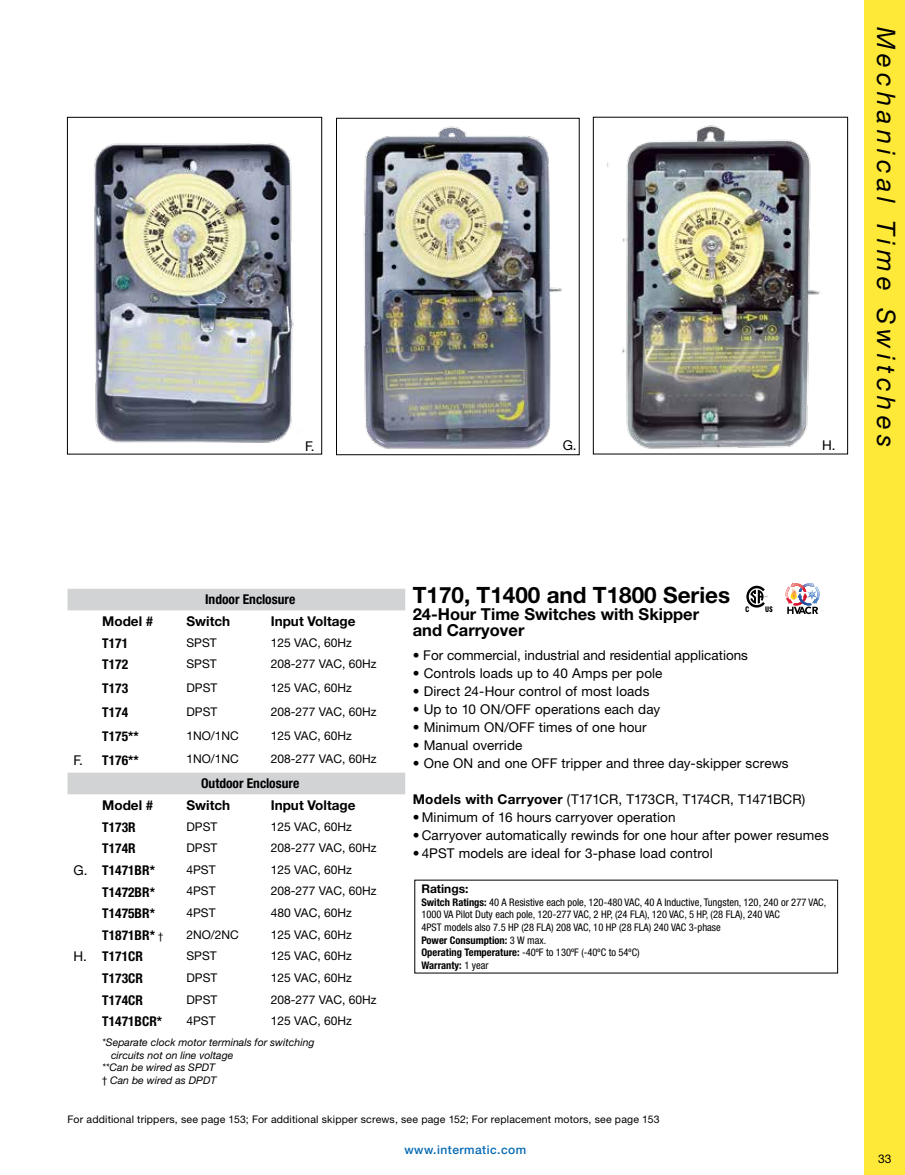
<style>
.page{position:relative;width:905px;height:1175px;background:#fff}
.page>*{position:absolute;margin:0;border:0;box-sizing:border-box;transform-origin:0 0}
.t1{font:italic 25.5px "Helvetica Neue LT Std";letter-spacing:.195em;color:#000}
.t2{font:700 22.5px "Helvetica Neue LT Std";color:#000}
.t3{font:700 16.5px/16.5px "Helvetica Neue LT Std";color:#000}
.t4{font:13.5px "Helvetica Neue LT Std";letter-spacing:.01em;color:#000}
.t5{font:700 condensed 13.5px "Helvetica Neue LT Std";color:#000}
.t6{font:13.5px "Helvetica Neue LT Std";letter-spacing:-.01em;color:#000}
.t7{font:700 13.5px "Helvetica Neue LT Std";color:#000}
.t8{font:12px "Helvetica Neue LT Std";color:#000}
.t9{font:500 12px "Helvetica Neue LT Std";letter-spacing:.04em;color:#0569b3}
.t10{font:700 12px "Helvetica Neue LT Std";color:#000}
.t11{font:condensed 10.5px/12.6px "Helvetica Neue LT Std";color:#000}
.t12{font:10.5px "Helvetica Neue LT Std";letter-spacing:.02em;color:#000}
.t13{font:italic 10.5px "Helvetica Neue LT Std";color:#000}
.s1{font-weight:400;font-stretch:normal}
.s2{font-weight:400;font-size:10.5px}
.s3{font-style:normal;font-stretch:condensed}
.s4{font-weight:700}
</style>
<div class="page">
<div style="left:864px;top:0;width:40px;height:1174px;background:#ffe938"></div>
<svg style="left:68px;top:589px;width:337px;height:205px"></svg>
<img style="left:94px;top:143px;width:200px;height:300px">
<div style="left:67px;top:117px;width:255px;height:337px;border:1px solid #000"></div>
<img style="left:607px;top:125px;width:214px;height:324px">
<img style="left:363px;top:126px;width:199px;height:323px">
<div style="left:336px;top:118px;width:243px;height:337px;border:1px solid #000"></div>
<svg style="left:745px;top:586px;width:27px;height:26px"></svg>
<svg style="left:785px;top:582px;width:35px;height:32px"></svg>
<p class="t4" style="left:305px;top:437px;width:11px">F.</p>
<p class="t4" style="left:562px;top:437px;width:15px">G.</p>
<p class="t4" style="left:822px;top:437px;width:15px">H.</p>
<h1 class="t1" style="left:901px;top:27px;width:421px;rotate:90deg">Mechanical Time Switches</h1>
<p class="t5" style="left:205px;top:591px;width:92px">Indoor Enclosure</p>
<p class="t7" style="left:102px;top:613px;width:53px">Model #</p>
<p class="t7" style="left:186px;top:613px;width:45px">Switch</p>
<p class="t7" style="left:271px;top:613px;width:86px">Input Voltage</p>
<p class="t5" style="left:102px;top:634px;width:27px">T171</p>
<p class="t8" style="left:186px;top:635px;width:32px">SPST</p>
<p class="t8" style="left:271px;top:635px;width:83px">125 VAC, 60Hz</p>
<p class="t5" style="left:102px;top:656px;width:27px">T172</p>
<p class="t8" style="left:186px;top:657px;width:32px">SPST</p>
<p class="t8" style="left:271px;top:657px;width:107px">208-277 VAC, 60Hz</p>
<p class="t5" style="left:102px;top:680px;width:27px">T173</p>
<p class="t8" style="left:186px;top:680px;width:32px">DPST</p>
<p class="t8" style="left:271px;top:680px;width:83px">125 VAC, 60Hz</p>
<p class="t5" style="left:102px;top:704px;width:27px">T174</p>
<p class="t8" style="left:186px;top:704px;width:32px">DPST</p>
<p class="t8" style="left:271px;top:704px;width:107px">208-277 VAC, 60Hz</p>
<p class="t5" style="left:102px;top:727px;width:38px">T175**</p>
<p class="t8" style="left:186px;top:728px;width:54px">1NO/1NC</p>
<p class="t8" style="left:271px;top:728px;width:83px">125 VAC, 60Hz</p>
<p class="t5" style="left:74px;top:751px;width:67px"><span class="s1">F.</span> T176**</p>
<p class="t8" style="left:186px;top:752px;width:54px">1NO/1NC</p>
<p class="t8" style="left:271px;top:752px;width:107px">208-277 VAC, 60Hz</p>
<p class="t5" style="left:201px;top:775px;width:100px">Outdoor Enclosure</p>
<p class="t7" style="left:102px;top:796px;width:53px">Model #</p>
<p class="t7" style="left:186px;top:796px;width:45px">Switch</p>
<p class="t7" style="left:271px;top:796px;width:86px">Input Voltage</p>
<p class="t5" style="left:102px;top:818px;width:35px">T173R</p>
<p class="t8" style="left:186px;top:819px;width:32px">DPST</p>
<p class="t8" style="left:271px;top:819px;width:83px">125 VAC, 60Hz</p>
<p class="t5" style="left:102px;top:840px;width:35px">T174R</p>
<p class="t8" style="left:186px;top:840px;width:32px">DPST</p>
<p class="t8" style="left:271px;top:840px;width:107px">208-277 VAC, 60Hz</p>
<p class="t5" style="left:74px;top:862px;width:83px"><span class="s1">G.</span> T1471BR*</p>
<p class="t8" style="left:186px;top:862px;width:31px">4PST</p>
<p class="t8" style="left:271px;top:862px;width:83px">125 VAC, 60Hz</p>
<p class="t5" style="left:102px;top:883px;width:54px">T1472BR*</p>
<p class="t8" style="left:186px;top:884px;width:31px">4PST</p>
<p class="t8" style="left:271px;top:884px;width:107px">208-277 VAC, 60Hz</p>
<p class="t5" style="left:102px;top:905px;width:54px">T1475BR*</p>
<p class="t8" style="left:186px;top:905px;width:31px">4PST</p>
<p class="t8" style="left:271px;top:905px;width:83px">480 VAC, 60Hz</p>
<p class="t5" style="left:102px;top:926px;width:62px">T1871BR* <span class="s2">†</span></p>
<p class="t8" style="left:186px;top:927px;width:54px">2NO/2NC</p>
<p class="t8" style="left:271px;top:927px;width:83px">125 VAC, 60Hz</p>
<p class="t5" style="left:74px;top:948px;width:71px"><span class="s1">H.</span> T171CR</p>
<p class="t8" style="left:186px;top:949px;width:32px">SPST</p>
<p class="t8" style="left:271px;top:949px;width:83px">125 VAC, 60Hz</p>
<p class="t5" style="left:102px;top:970px;width:42px">T173CR</p>
<p class="t8" style="left:186px;top:970px;width:32px">DPST</p>
<p class="t8" style="left:271px;top:970px;width:83px">125 VAC, 60Hz</p>
<p class="t5" style="left:102px;top:991px;width:42px">T174CR</p>
<p class="t8" style="left:186px;top:992px;width:32px">DPST</p>
<p class="t8" style="left:271px;top:992px;width:107px">208-277 VAC, 60Hz</p>
<p class="t5" style="left:102px;top:1013px;width:61px">T1471BCR*</p>
<p class="t8" style="left:186px;top:1014px;width:31px">4PST</p>
<p class="t8" style="left:271px;top:1014px;width:83px">125 VAC, 60Hz</p>
<p class="t13" style="left:102px;top:1035px;width:214px">*Separate clock motor terminals for switching</p>
<p class="t13" style="left:111px;top:1048px;width:124px">circuits not on line voltage</p>
<p class="t13" style="left:102px;top:1061px;width:115px">**Can be wired as SPDT</p>
<p class="t13" style="left:102px;top:1073px;width:116px"><span class="s3">†</span> Can be wired as DPDT</p>
<h2 class="t2" style="left:413px;top:581px;width:319px">T170, T1400 and T1800 Series</h2>
<p class="t3" style="left:413px;top:605px;width:288px">24-Hour Time Switches with Skipper and Carryover</p>
<p class="t4" style="left:413px;top:647px;width:337px">• For commercial, industrial and residential applications</p>
<p class="t4" style="left:413px;top:665px;width:251px">• Controls loads up to 40 Amps per pole</p>
<p class="t4" style="left:413px;top:683px;width:238px">• Direct 24-Hour control of most loads</p>
<p class="t4" style="left:413px;top:701px;width:249px">• Up to 10 ON/OFF operations each day</p>
<p class="t4" style="left:413px;top:719px;width:235px">• Minimum ON/OFF times of one hour</p>
<p class="t4" style="left:413px;top:737px;width:111px">• Manual override</p>
<p class="t4" style="left:413px;top:755px;width:377px">• One ON and one OFF tripper and three day-skipper screws</p>
<p class="t6" style="left:413px;top:791px;width:394px"><span class="s4">Models with Carryover</span> (T171CR, T173CR, T174CR, T1471BCR)</p>
<p class="t4" style="left:413px;top:809px;width:264px">• Minimum of 16 hours carryover operation</p>
<p class="t4" style="left:413px;top:827px;width:417px">• Carryover automatically rewinds for one hour after power resumes</p>
<p class="t4" style="left:413px;top:845px;width:301px">• 4PST models are ideal for 3-phase load control</p>
<p class="t10" style="left:421px;top:881px;width:49px">Ratings:</p>
<p class="t11" style="left:421px;top:895px;width:406px"><span class="s4">Switch Ratings:</span> 40 A Resistive each pole, 120-480 VAC, 40 A Inductive, Tungsten, 120, 240 or 277 VAC, 1000 VA Pilot Duty each pole, 120-277 VAC, 2 HP, (24 FLA), 120 VAC, 5 HP, (28 FLA), 240 VAC<br>4PST models also 7.5 HP (28 FLA) 208 VAC, 10 HP (28 FLA) 240 VAC 3-phase<br><span class="s4">Power Consumption:</span> 3 W max.<br><span class="s4">Operating Temperature:</span> -40ºF to 130ºF (-40ºC to 54ºC)<br><span class="s4">Warranty:</span> 1 year</p>
<p class="t12" style="left:68px;top:1113px;width:593px">For additional trippers, see page 153; For additional skipper screws, see page 152; For replacement motors, see page 153</p>
<p class="t9" style="left:404px;top:1142px;width:123px">www.intermatic.com</p>
<p class="t8" style="left:878px;top:1151px;width:15px">33</p>
</div>
